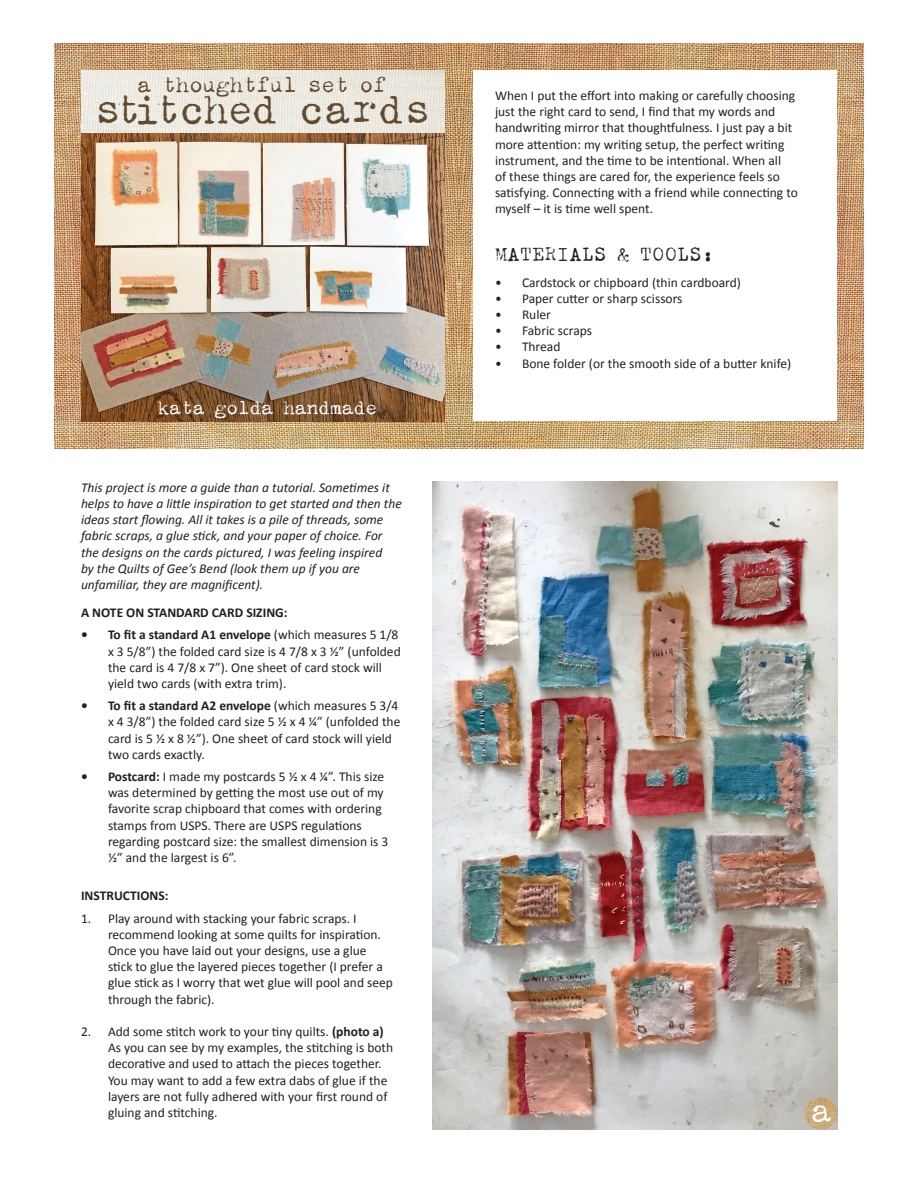
<style>
.page{position:relative;width:918px;height:1188px;background:#fff}
.page>*{position:absolute;margin:0;border:0;box-sizing:border-box;transform-origin:0 0}
.t1{font:45px "SCM Zephyr Deluxe";letter-spacing:-.05em;color:#624a2f}
.t2{font:36px "SCM Zephyr Deluxe";color:#fff}
.t3{font:24px "SCM Zephyr Deluxe";letter-spacing:-.03em;color:#624a2f}
.t4{font:21px "SCM Zephyr Deluxe";letter-spacing:-.03em;color:#fff}
.t5{font:21px "SCM Zephyr Deluxe";color:#231f20}
.t6{font:13.5px/16.2px "Calibri";color:#231f20}
.t7{font:italic 13.5px/16.2px "Calibri";color:#231f20}
.t8{font:700 13.5px "Calibri";color:#231f20}
.s1{font-weight:700}
</style>
<div class="page">
<img style="left:54px;top:43px;width:810px;height:405px">
<div style="left:473px;top:70px;width:364px;height:351px;background:#fff"></div>
<img style="left:81px;top:133px;width:364px;height:288px">
<img style="left:433px;top:482px;width:405px;height:648px">
<img style="left:81px;top:70px;width:364px;height:63px">
<img style="left:805px;top:1097px;width:32px;height:33px;border-radius:16px">
<p class="t3" style="left:137px;top:72px;width:251px">a thoughtful set of</p>
<p class="t1" style="left:95px;top:86px;width:338px">stitched cards</p>
<p class="t4" style="left:157px;top:397px;width:222px">kata golda handmade</p>
<p class="t7" style="left:81px;top:479px;width:322px">This project is more a guide than a tutorial. Sometimes it helps to have a little inspiration to get started and then the ideas start flowing. All it takes is a pile of threads, some fabric scraps, a glue stick, and your paper of choice. For the designs on the cards pictured, I was feeling inspired<br>by the Quilts of Gee’s Bend (look them up if you are unfamiliar, they are magnificent).</p>
<p class="t8" style="left:81px;top:604px;width:208px">A NOTE ON STANDARD CARD SIZING:</p>
<p class="t6" style="left:108px;top:626px;width:294px;text-indent:-27px"><span class="s1">• To fit a standard A1 envelope</span> (which measures 5 1/8 x 3 5/8”) the folded card size is 4 7/8 x 3 ½” (unfolded the card is 4 7/8 x 7”). One sheet of card stock will yield two cards (with extra trim).</p>
<p class="t6" style="left:108px;top:697px;width:294px;text-indent:-27px"><span class="s1">• To fit a standard A2 envelope</span> (which measures 5 3/4 x 4 3/8”) the folded card size 5 ½ x 4 ¼” (unfolded the card is 5 ½ x 8 ½”). One sheet of card stock will yield two cards exactly.</p>
<p class="t6" style="left:108px;top:768px;width:282px;text-indent:-27px"><span class="s1">• Postcard:</span> I made my postcards 5 ½ x 4 ¼”. This size was determined by getting the most use out of my favorite scrap chipboard that comes with ordering stamps from USPS. There are USPS regulations regarding postcard size: the smallest dimension is 3 ½” and the largest is 6”.</p>
<p class="t8" style="left:81px;top:888px;width:89px">INSTRUCTIONS:</p>
<p class="t6" style="left:108px;top:909px;width:286px;text-indent:-27px">1. Play around with stacking your fabric scraps. I recommend looking at some quilts for inspiration.<br>Once you have laid out your designs, use a glue stick to glue the layered pieces together (I prefer a glue stick as I worry that wet glue will pool and seep through the fabric).</p>
<p class="t6" style="left:108px;top:1023px;width:287px;text-indent:-27px">2. Add some stitch work to your tiny quilts. <span class="s1">(photo a)<br></span>As you can see by my examples, the stitching is both decorative and used to attach the pieces together.<br>You may want to add a few extra dabs of glue if the layers are not fully adhered with your first round of gluing and stitching.</p>
<p class="t6" style="left:495px;top:87px;width:304px">When I put the effort into making or carefully choosing just the right card to send, I find that my words and handwriting mirror that thoughtfulness. I just pay a bit more attention: my writing setup, the perfect writing instrument, and the time to be intentional. When all<br>of these things are cared for, the experience feels so satisfying. Connecting with a friend while connecting to myself – it is time well spent.</p>
<p class="t5" style="left:495px;top:243px;width:221px">MATERIALS &amp; TOOLS:</p>
<p class="t6" style="left:495px;top:273px;width:248px">• Cardstock or chipboard (thin cardboard)</p>
<p class="t6" style="left:495px;top:290px;width:189px">• Paper cutter or sharp scissors</p>
<p class="t6" style="left:495px;top:306px;width:57px">• Ruler</p>
<p class="t6" style="left:495px;top:322px;width:99px">• Fabric scraps</p>
<p class="t6" style="left:495px;top:338px;width:67px">• Thread</p>
<p class="t6" style="left:495px;top:354px;width:298px">• Bone folder (or the smooth side of a butter knife)</p>
<p class="t2" style="left:811px;top:1092px;width:23px">a</p>
</div>
